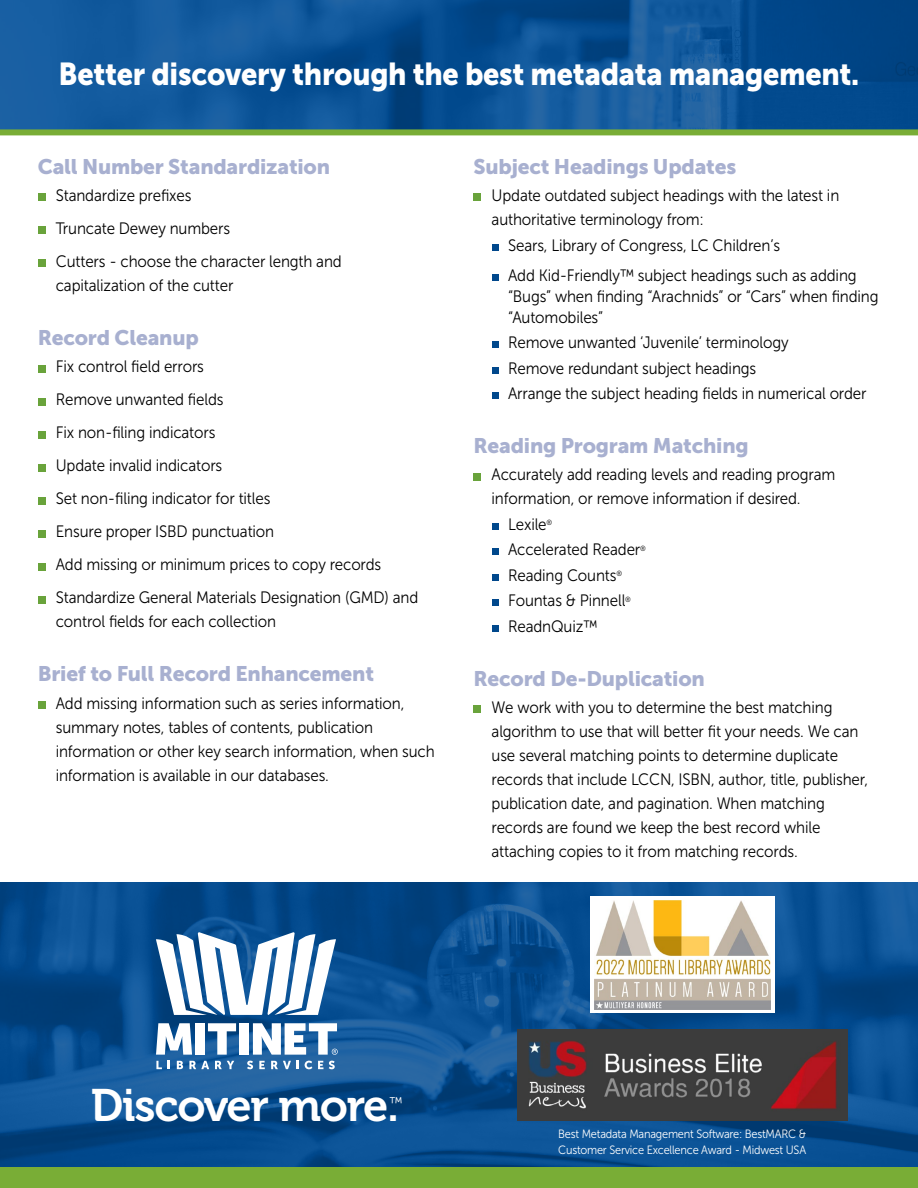
<style>
.page{position:relative;width:918px;height:1188px;background:#fff}
.page>*{position:absolute;margin:0;border:0;box-sizing:border-box;transform-origin:0 0}
.t1{font:45.3px "Museo 700";letter-spacing:-.03em;color:#fff}
.t2{font:31.5px "Museo Sans 900";letter-spacing:-.01em;color:#fff;scale:.92 1}
.t3{font:21px "Museo Sans 900";letter-spacing:-.01em;color:#a8b0d0}
.t4{font:16.5px/24px "Museo Sans 300";letter-spacing:-.01em;color:#000;scale:.92 1}
.t5{font:14.1px "Museo Sans 300";color:#fff}
.t6{font:12px/16.5px "Museo Sans 300";letter-spacing:-.02em;color:#fff;scale:.92 1}
</style>
<div class="page">
<svg style="left:0;top:0;width:918px;height:129px;background:#0c5395"></svg>
<svg style="left:0;top:882px;width:918px;height:286px;background:#0a4e8e"></svg>
<div style="left:0;top:1168px;width:918px;height:20px;background:#79ad36"></div>
<svg style="left:156px;top:1061px;width:6px;height:8px"></svg>
<svg style="left:168px;top:1061px;width:2px;height:8px"></svg>
<svg style="left:177px;top:1061px;width:6px;height:8px"></svg>
<svg style="left:189px;top:1061px;width:20px;height:8px"></svg>
<svg style="left:215px;top:1061px;width:19px;height:8px"></svg>
<svg style="left:247px;top:1061px;width:6px;height:8px"></svg>
<svg style="left:259px;top:1061px;width:6px;height:8px"></svg>
<svg style="left:271px;top:1061px;width:20px;height:8px"></svg>
<svg style="left:297px;top:1061px;width:2px;height:8px"></svg>
<svg style="left:305px;top:1061px;width:7px;height:8px"></svg>
<svg style="left:318px;top:1061px;width:5px;height:8px"></svg>
<svg style="left:329px;top:1061px;width:6px;height:8px"></svg>
<svg style="left:156px;top:1023px;width:36px;height:32px"></svg>
<div style="left:195px;top:1023px;width:10px;height:32px;background:#fff"></div>
<svg style="left:208px;top:1023px;width:28px;height:32px"></svg>
<div style="left:239px;top:1023px;width:10px;height:32px;background:#fff"></div>
<svg style="left:253px;top:1023px;width:85px;height:32px"></svg>
<svg style="left:156px;top:932px;width:180px;height:83px"></svg>
<img style="left:517px;top:1030px;width:330px;height:90px">
<div style="left:590px;top:897px;width:185px;height:116px;background:#fff"></div>
<img style="left:595px;top:901px;width:175px;height:109px">
<div style="left:38px;top:194px;width:7px;height:7px;background:#69a33b"></div>
<div style="left:38px;top:227px;width:7px;height:7px;background:#69a33b"></div>
<div style="left:38px;top:260px;width:7px;height:7px;background:#69a33b"></div>
<div style="left:38px;top:365px;width:7px;height:7px;background:#69a33b"></div>
<div style="left:38px;top:398px;width:7px;height:7px;background:#69a33b"></div>
<div style="left:38px;top:431px;width:7px;height:7px;background:#69a33b"></div>
<div style="left:38px;top:464px;width:7px;height:7px;background:#69a33b"></div>
<div style="left:38px;top:497px;width:7px;height:7px;background:#69a33b"></div>
<div style="left:38px;top:530px;width:7px;height:7px;background:#69a33b"></div>
<div style="left:38px;top:563px;width:7px;height:7px;background:#69a33b"></div>
<div style="left:38px;top:596px;width:7px;height:7px;background:#69a33b"></div>
<div style="left:38px;top:701px;width:7px;height:8px;background:#69a33b"></div>
<div style="left:474px;top:194px;width:7px;height:7px;background:#69a33b"></div>
<div style="left:492px;top:244px;width:7px;height:7px;background:#00488c"></div>
<div style="left:492px;top:274px;width:7px;height:7px;background:#00488c"></div>
<div style="left:492px;top:341px;width:7px;height:7px;background:#00488c"></div>
<div style="left:492px;top:367px;width:7px;height:7px;background:#00488c"></div>
<div style="left:492px;top:392px;width:7px;height:7px;background:#00488c"></div>
<div style="left:474px;top:473px;width:7px;height:7px;background:#69a33b"></div>
<div style="left:492px;top:523px;width:7px;height:7px;background:#00488c"></div>
<div style="left:492px;top:548px;width:7px;height:7px;background:#00488c"></div>
<div style="left:492px;top:574px;width:7px;height:7px;background:#00488c"></div>
<div style="left:492px;top:599px;width:7px;height:7px;background:#00488c"></div>
<div style="left:492px;top:625px;width:7px;height:7px;background:#00488c"></div>
<div style="left:474px;top:706px;width:7px;height:7px;background:#69a33b"></div>
<div style="left:0;top:129px;width:918px;height:6px;background:#79ad36"></div>
<h2 class="t2" style="left:59px;top:56px;width:872px">Better discovery through the best metadata management.</h2>
<p class="t3" style="left:38px;top:155px;width:294px">Call Number Standardization</p>
<p class="t4" style="left:56px;top:179px;width:312px;line-height:33px">Standardize prefixes<br>Truncate Dewey numbers<br>Cutters - choose the character length and</p>
<p class="t4" style="left:56px;top:274px;width:195px">capitalization of the cutter</p>
<p class="t3" style="left:38px;top:326px;width:162px">Record Cleanup</p>
<p class="t4" style="left:56px;top:350px;width:396px;line-height:33px">Fix control field errors<br>Remove unwanted fields<br>Fix non-filing indicators<br>Update invalid indicators<br>Set non-filing indicator for titles<br>Ensure proper ISBD punctuation<br>Add missing or minimum prices to copy records Standardize General Materials Designation (GMD) and</p>
<p class="t4" style="left:56px;top:610px;width:241px">control fields for each collection</p>
<p class="t3" style="left:38px;top:662px;width:338px">Brief to Full Record Enhancement</p>
<p class="t4" style="left:56px;top:691px;width:413px">Add missing information such as series information, summary notes, tables of contents, publication information or other key search information, when such information is available in our databases.</p>
<p class="t3" style="left:474px;top:155px;width:264px">Subject Headings Updates</p>
<p class="t4" style="left:492px;top:184px;width:379px">Update outdated subject headings with the latest in authoritative terminology from:</p>
<p class="t4" style="left:508px;top:230px;width:380px;line-height:30px">Sears, Library of Congress, LC Children’s<br>Add Kid-Friendly™ subject headings such as adding</p>
<p class="t4" style="left:508px;top:286px;width:404px;line-height:21px">“Bugs” when finding “Arachnids” or “Cars” when finding “Automobiles”</p>
<p class="t4" style="left:508px;top:330px;width:391px;line-height:25.5px">Remove unwanted ‘Juvenile’ terminology<br>Remove redundant subject headings<br>Arrange the subject heading fields in numerical order</p>
<p class="t3" style="left:474px;top:434px;width:277px">Reading Program Matching</p>
<p class="t4" style="left:492px;top:463px;width:375px">Accurately add reading levels and reading program information, or remove information if desired.</p>
<p class="t4" style="left:508px;top:512px;width:151px;line-height:25.5px">Lexile<sup>®<br></sup>Accelerated Reader<sup>®<br></sup>Reading Counts<sup>®<br></sup>Fountas &amp; Pinnell<sup>®<br></sup>ReadnQuiz™</p>
<p class="t3" style="left:474px;top:667px;width:233px">Record De-Duplication</p>
<p class="t4" style="left:492px;top:696px;width:411px">We work with you to determine the best matching algorithm to use that will better fit your needs. We can use several matching points to determine duplicate records that include LCCN, ISBN, author, title, publisher, publication date, and pagination. When matching records are found we keep the best record while attaching copies to it from matching records.</p>
<h1 class="t1" style="left:91px;top:1080px;width:310px">Discover more.</h1>
<p class="t5" style="left:390px;top:1094px;width:15px">™</p>
<p class="t6" style="left:558px;top:1126px;width:271px">Best Metadata Management Software: BestMARC &amp;<br>Customer Service Excellence Award - Midwest USA</p>
</div>
